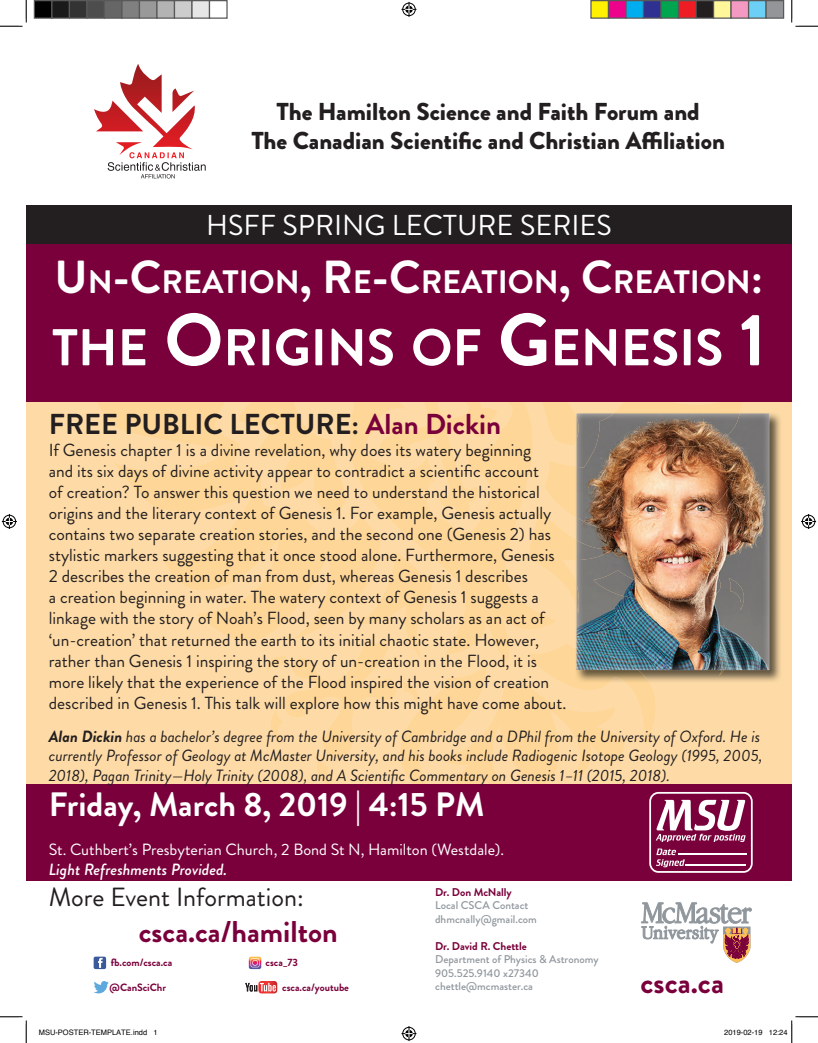
<style>
.page{position:relative;width:818px;height:1043px;background:#fff}
.page>*{position:absolute;margin:0;border:0;box-sizing:border-box;transform-origin:0 0}
.t1{font:700 51.62px "Brandon Grotesque";color:#fff}
.t2{font:700 33.75px "Brandon Grotesque";color:#fff}
.t3{font:700 32.38px "Brandon Grotesque";color:#fff}
.t4{font:700 30.5px "Brandon Grotesque";color:#7a003b}
.t5{font:700 30px "Brandon Grotesque";color:#7a003b}
.t6{font:700 28.75px "Brandon Grotesque";color:#231f20}
.t7{font:28.75px "Brandon Grotesque";color:#fff}
.t8{font:26.25px "Brandon Grotesque";color:#231f20}
.t9{font:900 24.5px/29.4px "Brandon Grotesque";color:#231f20;text-align:center}
.t10{font:17.5px/21px "Brandon Grotesque";color:#231f20}
.t11{font:italic 16.25px/19.5px "Brandon Grotesque";color:#231f20}
.t12{font:16.25px "Brandon Grotesque";color:#fff}
.t13{font:italic 500 16.25px "Brandon Grotesque";color:#fff}
.t14{font:500 11.25px/13.5px "Brandon Grotesque";color:#90979d}
.t15{font:700 11.25px "Brandon Grotesque";color:#7a003b}
.t16{font:700 10.62px "Brandon Grotesque";color:#7a003b}
.t17{font:7.5px "Helvetica";color:#000}
.s1{font-size:46.25px}
.s2{font-size:73.75px}
.s3{color:#7a003b}
.s4{font-weight:700}
</style>
<div class="page">
<div style="left:26px;top:245px;width:765px;height:539px;background:#fedba6"></div>
<svg style="left:98px;top:402px;width:131px;height:234px"></svg>
<div style="left:26px;top:206px;width:765px;height:39px;background:#231f20"></div>
<div style="left:26px;top:784px;width:765px;height:97px;background:#7a003b"></div>
<svg style="left:641px;top:902px;width:110px;height:61px"></svg>
<svg style="left:94px;top:981px;width:15px;height:12px"></svg>
<svg style="left:245px;top:981px;width:32px;height:12px"></svg>
<svg style="left:249px;top:956px;width:12px;height:13px"></svg>
<div style="left:94px;top:956px;width:12px;height:13px;background:#3a5a9b;border-radius:2px"></div>
<svg style="left:98px;top:957px;width:5px;height:10px"></svg>
<svg style="left:94px;top:64px;width:112px;height:114px"></svg>
<div style="left:26px;top:244px;width:765px;height:158px;background:#7a003b"></div>
<img style="left:753px;top:413px;width:28px;height:269px">
<svg style="left:229px;top:402px;width:524px;height:470px"></svg>
<img style="left:576px;top:413px;width:193px;height:257px">
<img style="left:576px;top:649px;width:62px;height:21px">
<img style="left:576px;top:413px;width:166px;height:120px">
<img style="left:576px;top:540px;width:37px;height:74px">
<img style="left:593px;top:546px;width:127px;height:107px">
<img style="left:690px;top:533px;width:26px;height:10px">
<img style="left:728px;top:578px;width:15px;height:32px">
<img style="left:716px;top:641px;width:12px;height:29px">
<svg style="left:0;top:0;width:27px;height:27px"></svg>
<svg style="left:0;top:1016px;width:27px;height:26px"></svg>
<svg style="left:791px;top:0;width:27px;height:27px"></svg>
<svg style="left:401px;top:2px;width:15px;height:15px"></svg>
<svg style="left:401px;top:1026px;width:15px;height:15px"></svg>
<svg style="left:2px;top:514px;width:15px;height:15px"></svg>
<svg style="left:801px;top:514px;width:15px;height:15px"></svg>
<div style="left:34px;top:1px;width:18px;height:17px;background:#000"></div>
<div style="left:34px;top:0;width:18px;height:19px;border:1px solid #595959"></div>
<div style="left:52px;top:1px;width:17px;height:17px;background:#1a1a1a"></div>
<div style="left:51px;top:0;width:19px;height:19px;border:1px solid #595959"></div>
<div style="left:69px;top:1px;width:18px;height:17px;background:#333"></div>
<div style="left:69px;top:0;width:19px;height:19px;border:1px solid #595959"></div>
<div style="left:87px;top:1px;width:17px;height:17px;background:#4d4d4d"></div>
<div style="left:86px;top:0;width:19px;height:19px;border:1px solid #595959"></div>
<div style="left:104px;top:1px;width:18px;height:17px;background:#666"></div>
<div style="left:104px;top:0;width:18px;height:19px;border:1px solid #595959"></div>
<div style="left:122px;top:1px;width:17px;height:17px;background:#808080"></div>
<div style="left:121px;top:0;width:19px;height:19px;border:1px solid #595959"></div>
<div style="left:139px;top:1px;width:18px;height:17px;background:#999"></div>
<div style="left:139px;top:0;width:19px;height:19px;border:1px solid #595959"></div>
<div style="left:157px;top:1px;width:17px;height:17px;background:#b3b3b3"></div>
<div style="left:156px;top:0;width:19px;height:19px;border:1px solid #595959"></div>
<div style="left:174px;top:1px;width:18px;height:17px;background:#ccc"></div>
<div style="left:174px;top:0;width:18px;height:19px;border:1px solid #595959"></div>
<div style="left:192px;top:1px;width:17px;height:17px;background:#e6e6e6"></div>
<div style="left:191px;top:0;width:19px;height:19px;border:1px solid #595959"></div>
<div style="left:209px;top:0;width:19px;height:19px;border:1px solid #595959"></div>
<div style="left:591px;top:1px;width:17px;height:17px;background:#fff101"></div>
<div style="left:590px;top:0;width:19px;height:19px;border:1px solid #595959"></div>
<div style="left:608px;top:1px;width:18px;height:17px;background:#ed028c"></div>
<div style="left:608px;top:0;width:18px;height:19px;border:1px solid #595959"></div>
<div style="left:626px;top:1px;width:17px;height:17px;background:#00aeef"></div>
<div style="left:625px;top:0;width:19px;height:19px;border:1px solid #595959"></div>
<div style="left:643px;top:1px;width:18px;height:17px;background:#2e3092"></div>
<div style="left:642px;top:0;width:19px;height:19px;border:1px solid #595959"></div>
<div style="left:661px;top:1px;width:17px;height:17px;background:#00a54f"></div>
<div style="left:660px;top:0;width:19px;height:19px;border:1px solid #595959"></div>
<div style="left:678px;top:1px;width:18px;height:17px;background:#ee1d23"></div>
<div style="left:678px;top:0;width:18px;height:19px;border:1px solid #595959"></div>
<div style="left:696px;top:1px;width:17px;height:17px;background:#231f20"></div>
<div style="left:695px;top:0;width:19px;height:19px;border:1px solid #595959"></div>
<div style="left:713px;top:1px;width:18px;height:17px;background:#fff79a"></div>
<div style="left:712px;top:0;width:19px;height:19px;border:1px solid #595959"></div>
<div style="left:731px;top:1px;width:17px;height:17px;background:#f499c2"></div>
<div style="left:730px;top:0;width:19px;height:19px;border:1px solid #595959"></div>
<div style="left:748px;top:1px;width:18px;height:17px;background:#6bcff6"></div>
<div style="left:748px;top:0;width:18px;height:19px;border:1px solid #595959"></div>
<div style="left:766px;top:1px;width:17px;height:17px;background:#939598"></div>
<div style="left:765px;top:0;width:19px;height:19px;border:1px solid #595959"></div>
<svg style="left:791px;top:1016px;width:27px;height:26px"></svg>
<h3 class="t9" style="left:251px;top:97px;width:475px">The Hamilton Science and Faith Forum and<br>The Canadian Scientific and Christian A liation</h3>
<h3 class="t7" style="left:206px;top:205px;width:407px">HSFF SPRING LECTURE SERIES</h3>
<h3 class="t3" style="left:55px;top:259px;width:710px"><span class="s1">U</span>N<span class="s1">-C</span>REATION<span class="s1">, R</span>E<span class="s1">-C</span>REATION<span class="s1">, C</span>REATION<span class="s1">:</span></h3>
<h1 class="t1" style="left:52px;top:311px;width:715px">THE <span class="s2">O</span>RIGINS OF <span class="s2">G</span>ENESIS <span class="s2">1</span></h1>
<h3 class="t6" style="left:49px;top:403px;width:453px">FREE PUBLIC LECTURE: <span class="s3">Alan Dickin</span></h3>
<p class="t10" style="left:49px;top:440px;width:519px">If Genesis chapter 1 is a divine revelation, why does its watery beginning<br>and its six days of divine activity appear to contradict a scientific account<br>of creation? To answer this question we need to understand the historical origins and the literary context of Genesis 1. For example, Genesis actually contains two separate creation stories, and the second one (Genesis 2) has stylistic markers suggesting that it once stood alone. Furthermore, Genesis 2 describes the creation of man from dust, whereas Genesis 1 describes<br>a creation beginning in water. The watery context of Genesis 1 suggests a linkage with the story of Noah’s Flood, seen by many scholars as an act of ‘un-creation’ that returned the earth to its initial chaotic state. However, rather than Genesis 1 inspiring the story of un-creation in the Flood, it is more likely that the experience of the Flood inspired the vision of creation described in Genesis 1. This talk will explore how this might have come about.</p>
<p class="t11" style="left:49px;top:726px;width:715px"><span class="s4">Alan Dickin</span> has a bachelor’s degree from the University of Cambridge and a DPhil from the University of Oxford. He is currently Professor of Geology at McMaster University, and his books include Radiogenic Isotope Geology (1995, 2005,<br>2018), Pagan Trinity—Holy Trinity (2008), and A Scientific Commentary on Genesis 1–11 (2015, 2018).</p>
<h2 class="t2" style="left:49px;top:781px;width:437px">Friday, March 8, 2019 | 4:15 PM</h2>
<p class="t12" style="left:49px;top:838px;width:457px">St. Cuthbert’s Presbyterian Church , 2 Bond St N, Hamilton (Westdale).</p>
<p class="t13" style="left:49px;top:858px;width:180px">Light Refreshments Provided.</p>
<h3 class="t8" style="left:49px;top:879px;width:256px">More Event Information:</h3>
<h3 class="t5" style="left:139px;top:911px;width:200px">csca.ca/hamilton</h3>
<p class="t16" style="left:120px;top:955px;width:54px">.com/csca.ca</p>
<p class="t16" style="left:265px;top:955px;width:34px">csca_73</p>
<p class="t16" style="left:110px;top:980px;width:58px">@CanSciChr</p>
<p class="t16" style="left:282px;top:980px;width:68px">csca.ca/youtube</p>
<p class="t15" style="left:435px;top:883px;width:78px">Dr. Don McNally</p>
<p class="t14" style="left:435px;top:898px;width:103px">Local CSCA Contact dhmcnally@gmail.com</p>
<p class="t15" style="left:435px;top:937px;width:93px">Dr. David R. Chettle</p>
<p class="t14" style="left:435px;top:952px;width:165px">Department of Physics &amp; Astronomy<br>905.525.9140 x27340 chettle@mcmaster.ca</p>
<h3 class="t4" style="left:640px;top:961px;width:85px">csca.ca</h3>
<p class="t17" style="left:39px;top:1027px;width:120px">MSU-POSTER-TEMPLATE.indd 1</p>
<p class="t17" style="left:724px;top:1027px;width:65px">2019-02-19 12:24</p>
</div>
